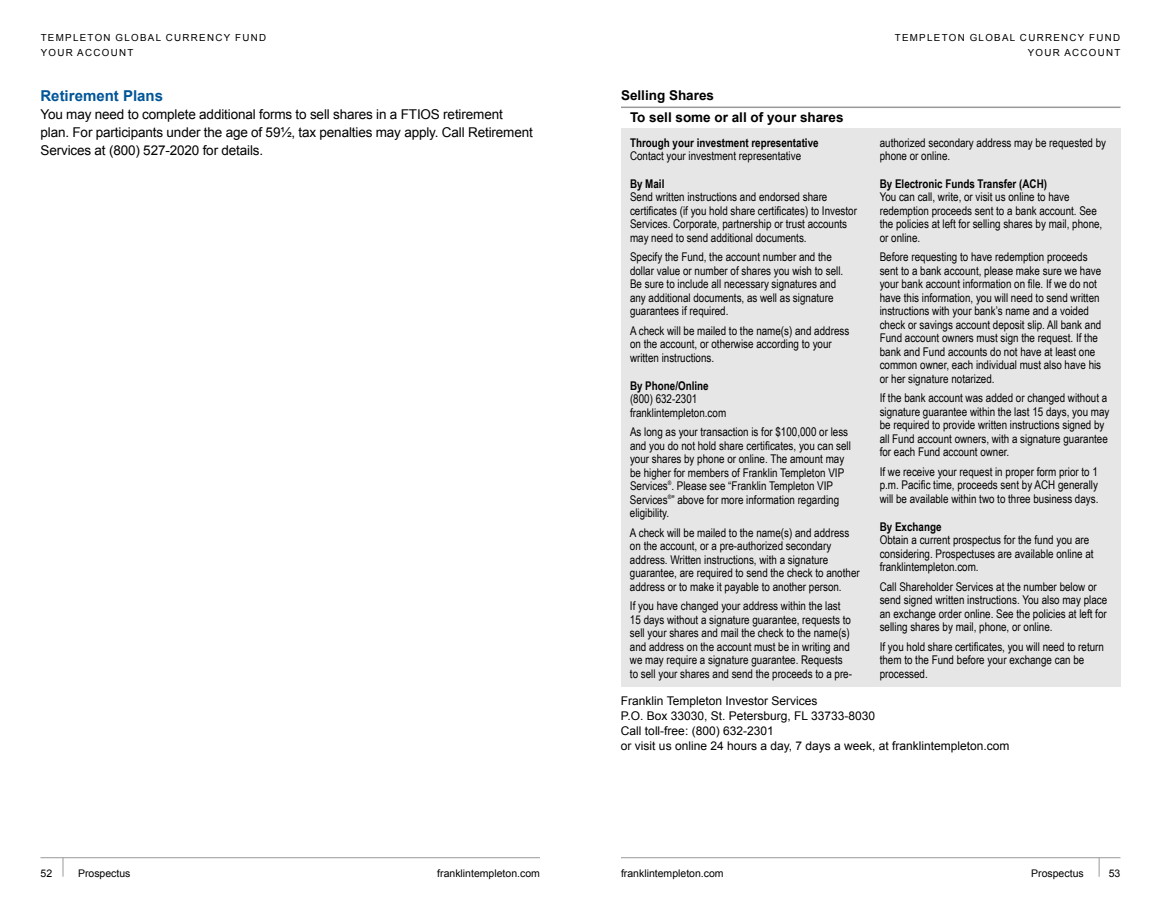
<style>
.page{position:relative;width:1161px;height:905px;background:#fff}
.page>*{position:absolute;margin:0;border:0;box-sizing:border-box;transform-origin:0 0}
.t1{font:700 15px "Arial";color:#005598}
.t2{font:13.5px/18px "Arial";letter-spacing:-.01em;color:#000}
.t3{font:700 13.5px/21.6px "Arial";color:#000}
.t4{font:12px/13.5px "Arial Narrow";color:#000}
.t5{font:12px/15px "Arial";color:#000}
.t6{font:700 12px "Arial Narrow";color:#000}
.t7{font:10.5px "Arial";color:#000}
.t8{font:9.75px/15px "Arial";letter-spacing:.135em;color:#000}
</style>
<div class="page">
<hr style="left:40px;top:857px;width:500px;height:1px;background:#999">
<svg style="left:63px;top:857px;width:1px;height:19px"></svg>
<hr style="left:621px;top:857px;width:499px;height:1px;background:#999">
<svg style="left:1099px;top:857px;width:1px;height:19px"></svg>
<hr style="left:621px;top:106px;width:499px;height:2px;background:#999">
<div style="left:621px;top:128px;width:499px;height:559px;background:#e6e6e6"></div>
<p class="t8" style="left:41px;top:30px;width:227px">TEMPLETON GLOBAL CURRENCY FUND<br>YOUR ACCOUNT</p>
<p class="t8" style="left:895px;top:30px;width:227px;text-align:right">TEMPLETON GLOBAL CURRENCY FUND<br>YOUR ACCOUNT</p>
<p class="t1" style="left:40px;top:86px;width:124px">Retirement Plans</p>
<p class="t2" style="left:40px;top:106px;width:494px">You may need to complete additional forms to sell shares in a FTIOS retirement plan. For participants under the age of 59½, tax penalties may apply. Call Retirement<br>Services at (800) 527‑2020 for details.</p>
<p class="t3" style="left:630px;top:85px;width:215px;text-indent:-9px">Selling Shares<br>To sell some or all of your shares</p>
<p class="t6" style="left:630px;top:133px;width:190px">Through your investment representative</p>
<p class="t4" style="left:630px;top:149px;width:173px">Contact your investment representative</p>
<p class="t6" style="left:630px;top:174px;width:36px">By Mail</p>
<p class="t4" style="left:630px;top:190px;width:228px">Send written instructions and endorsed share certificates (if you hold share certificates) to Investor Services. Corporate, partnership or trust accounts may need to send additional documents.</p>
<p class="t4" style="left:630px;top:250px;width:213px">Specify the Fund, the account number and the dollar value or number of shares you wish to sell.<br>Be sure to include all necessary signatures and any additional documents, as well as signature guarantees if required.</p>
<p class="t4" style="left:630px;top:323px;width:221px">A check will be mailed to the name(s) and address on the account, or otherwise according to your written instructions.</p>
<p class="t6" style="left:630px;top:376px;width:80px">By Phone/Online</p>
<p class="t4" style="left:630px;top:392px;width:98px">(800) 632‑2301 franklintempleton.com</p>
<p class="t4" style="left:630px;top:425px;width:222px">As long as your transaction is for $100,000 or less and you do not hold share certificates, you can sell your shares by phone or online. The amount may be higher for members of Franklin Templeton VIP Services<sup>®</sup>. Please see “Franklin Templeton VIP Services<sup>®</sup>” above for more information regarding eligibility.</p>
<p class="t4" style="left:630px;top:525px;width:231px">A check will be mailed to the name(s) and address on the account, or a pre-authorized secondary address. Written instructions, with a signature guarantee, are required to send the check to another address or to make it payable to another person.</p>
<p class="t4" style="left:630px;top:599px;width:224px">If you have changed your address within the last 15 days without a signature guarantee, requests to sell your shares and mail the check to the name(s) and address on the account must be in writing and we may require a signature guarantee. Requests to sell your shares and send the proceeds to a pre-</p>
<p class="t4" style="left:880px;top:135px;width:228px">authorized secondary address may be requested by phone or online.</p>
<p class="t6" style="left:880px;top:174px;width:169px">By Electronic Funds Transfer (ACH)</p>
<p class="t4" style="left:880px;top:190px;width:224px">You can call, write, or visit us online to have redemption proceeds sent to a bank account. See the policies at left for selling shares by mail, phone, or online.</p>
<p class="t4" style="left:880px;top:250px;width:223px">Before requesting to have redemption proceeds sent to a bank account, please make sure we have your bank account information on file. If we do not have this information, you will need to send written instructions with your bank’s name and a voided check or savings account deposit slip. All bank and Fund account owners must sign the request. If the bank and Fund accounts do not have at least one common owner, each individual must also have his or her signature notarized.</p>
<p class="t4" style="left:880px;top:391px;width:231px">If the bank account was added or changed without a signature guarantee within the last 15 days, you may be required to provide written instructions signed by all Fund account owners, with a signature guarantee for each Fund account owner.</p>
<p class="t4" style="left:880px;top:464px;width:220px;text-align:justify">If we receive your request in proper form prior to 1 p.m. Pacific time, proceeds sent by ACH generally will be available within two to three business days.</p>
<p class="t6" style="left:880px;top:517px;width:63px">By Exchange</p>
<p class="t4" style="left:880px;top:533px;width:215px">Obtain a current prospectus for the fund you are considering. Prospectuses are available online at franklintempleton.com.</p>
<p class="t4" style="left:880px;top:579px;width:229px">Call Shareholder Services at the number below or send signed written instructions. You also may place an exchange order online. See the policies at left for selling shares by mail, phone, or online.</p>
<p class="t4" style="left:880px;top:639px;width:226px">If you hold share certificates, you will need to return them to the Fund before your exchange can be processed.</p>
<p class="t5" style="left:621px;top:693px;width:390px">Franklin Templeton Investor Services<br>P.O. Box 33030, St. Petersburg, FL 33733-8030<br>Call toll-free: (800) 632‑2301<br>or visit us online 24 hours a day, 7 days a week, at franklintempleton.com</p>
<p class="t7" style="left:40px;top:865px;width:13px">52</p>
<p class="t7" style="left:78px;top:865px;width:54px">Prospectus</p>
<p class="t7" style="left:437px;top:865px;width:104px">franklintempleton.com</p>
<p class="t7" style="left:621px;top:865px;width:104px">franklintempleton.com</p>
<p class="t7" style="left:1031px;top:865px;width:54px">Prospectus</p>
<p class="t7" style="left:1109px;top:865px;width:13px">53</p>
</div>
